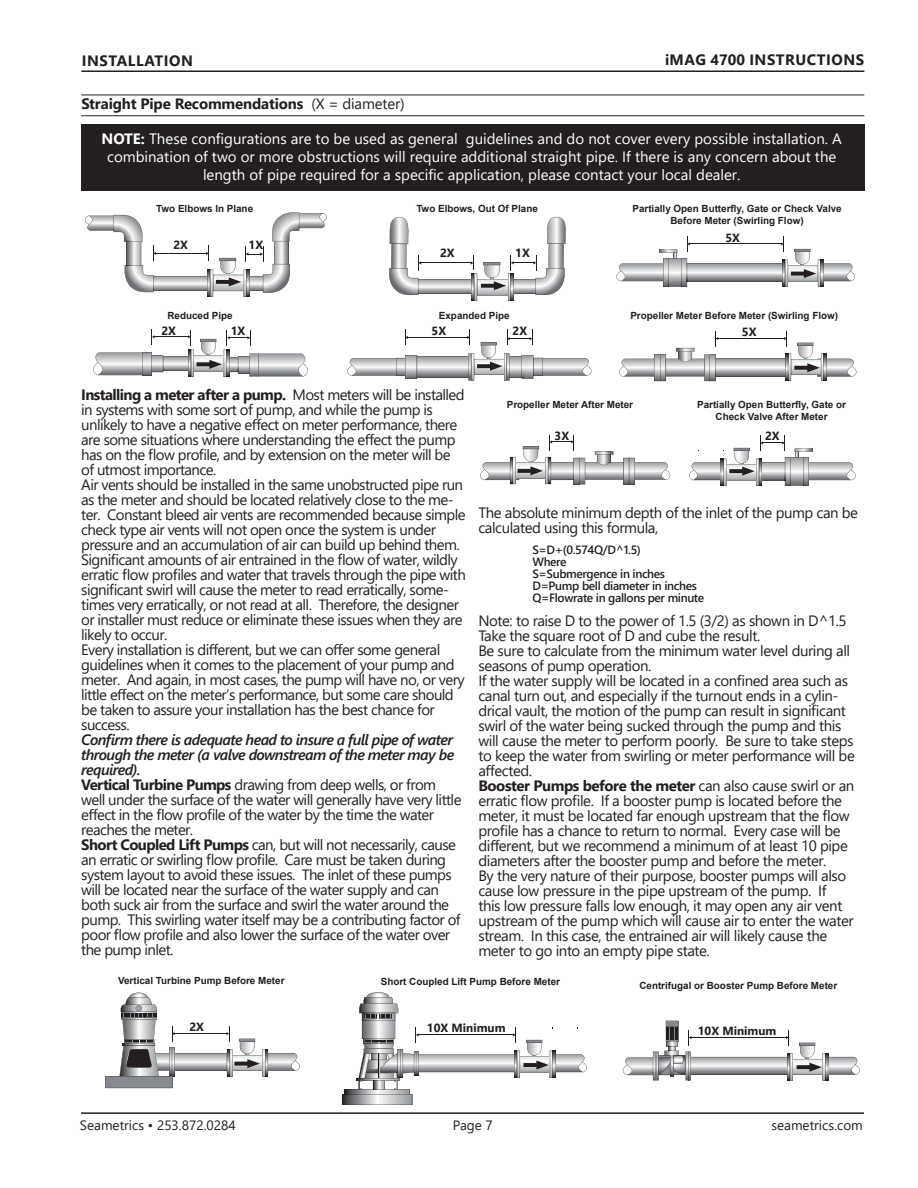
<style>
.page{position:relative;width:918px;height:1188px;background:#fff}
.page>*{position:absolute;margin:0;border:0;box-sizing:border-box;transform-origin:0 0}
.t1{font:15px/15px "Segoe UI";letter-spacing:-.04em;color:#231f20}
.t2{font:15px/18px "Segoe UI";color:#fff;text-align:center}
.t3{font:italic 600 15px/15px "Segoe UI";letter-spacing:-.04em;color:#231f20;text-align:justify}
.Heading_2{font:700 15px "Segoe UI";letter-spacing:-.01em;color:#231f20}
.Heading_2-2{font:700 15px "Segoe UI";letter-spacing:.035em;color:#231f20}
.Page_Header_Left{font:700 15px "Segoe UI";letter-spacing:.035em;color:#231f20}
.t4{font:13.5px "Segoe UI";color:#231f20}
.t5{font:600 12px "Segoe UI";letter-spacing:-.03em;color:#231f20}
.t6{font:700 11.85px "Segoe UI";color:#231f20}
.t7{font:700 9.9px "Arial";color:#231f20}
.s1{font-weight:400}
.s2{font-weight:700}
</style>
<div class="page">
<hr style="left:81px;top:70px;width:783px;height:2px;background:#231f20">
<hr style="left:81px;top:1112px;width:783px;height:2px;background:#231f20">
<hr style="left:81px;top:95px;width:783px;height:1px;background:#231f20">
<hr style="left:81px;top:115px;width:783px;height:1px;background:#231f20">
<div style="left:81px;top:124px;width:783px;height:67px;background:#231f20"></div>
<svg style="left:85px;top:212px;width:242px;height:85px"></svg>
<svg style="left:389px;top:217px;width:177px;height:84px"></svg>
<svg style="left:93px;top:329px;width:215px;height:48px"></svg>
<svg style="left:347px;top:330px;width:245px;height:50px"></svg>
<svg style="left:480px;top:435px;width:190px;height:49px"></svg>
<svg style="left:619px;top:332px;width:237px;height:49px"></svg>
<div style="left:820px;top:330px;width:38px;height:21px;background:#fff"></div>
<svg style="left:616px;top:236px;width:239px;height:51px"></svg>
<div style="left:818px;top:234px;width:38px;height:20px;background:#fff"></div>
<svg style="left:105px;top:993px;width:195px;height:95px"></svg>
<div style="left:261px;top:1023px;width:38px;height:20px;background:#fff"></div>
<svg style="left:689px;top:435px;width:167px;height:51px"></svg>
<svg style="left:623px;top:1021px;width:237px;height:59px"></svg>
<div style="left:822px;top:1028px;width:38px;height:20px;background:#fff"></div>
<svg style="left:342px;top:992px;width:245px;height:113px"></svg>
<div style="left:550px;top:1029px;width:30px;height:21px;background:#fff"></div>
<p class="Heading_2-2" style="left:665px;top:45px;width:201px">iMAG 4700 INSTRUCTIONS</p>
<p class="Page_Header_Left" style="left:82px;top:46px;width:113px">INSTALLATION</p>
<p class="Heading_2" style="left:81px;top:89px;width:325px">Straight Pipe Recommendations <span class="s1">(X = diameter)</span></p>
<p class="t2" style="left:102px;top:129px;width:742px"><span class="s2">NOTE:</span> These configurations are to be used as general guidelines and do not cover every possible installation. A combination of two or more obstructions will require additional straight pipe. If there is any concern about the length of pipe required for a specific application, please contact your local dealer.</p>
<p class="t7" style="left:156px;top:202px;width:98px">Two Elbows In Plane</p>
<p class="t6" style="left:173px;top:234px;width:16px">2X</p>
<p class="t6" style="left:249px;top:234px;width:16px">1X</p>
<p class="t7" style="left:632px;top:201px;width:211px">Partially Open Butterfly, Gate or Check Valve</p>
<p class="t7" style="left:671px;top:213px;width:135px">Before Meter (Swirling Flow)</p>
<p class="t6" style="left:725px;top:226px;width:16px">5X</p>
<p class="t7" style="left:416px;top:202px;width:123px">Two Elbows, Out Of Plane</p>
<p class="t6" style="left:440px;top:242px;width:16px">2X</p>
<p class="t6" style="left:515px;top:242px;width:16px">1X</p>
<p class="t7" style="left:167px;top:308px;width:67px">Reduced Pipe</p>
<p class="t6" style="left:161px;top:320px;width:16px">2X</p>
<p class="t6" style="left:231px;top:320px;width:16px">1X</p>
<p class="t7" style="left:439px;top:308px;width:72px">Expanded Pipe</p>
<p class="t6" style="left:432px;top:320px;width:16px">5X</p>
<p class="t6" style="left:513px;top:320px;width:16px">2X</p>
<p class="t7" style="left:630px;top:308px;width:209px">Propeller Meter Before Meter (Swirling Flow)</p>
<p class="t6" style="left:742px;top:320px;width:16px">5X</p>
<p class="t1" style="left:81px;top:386px;width:385px"><span class="s2">Installing a meter after a pump.</span> Most meters will be installed in systems with some sort of pump, and while the pump is unlikely to have a negative effect on meter performance, there are some situations where understanding the effect the pump has on the flow profile, and by extension on the meter will be of utmost importance.</p>
<p class="t1" style="left:81px;top:476px;width:386px">Air vents should be installed in the same unobstructed pipe run as the meter and should be located relatively close to the me&shy;ter. Constant bleed air vents are recommended because simple check type air vents will not open once the system is under pressure and an accumulation of air can build up behind them.</p>
<p class="t1" style="left:81px;top:551px;width:386px">Significant amounts of air entrained in the flow of water, wildly erratic flow profiles and water that travels through the pipe with significant swirl will cause the meter to read erratically, some&shy;times very erratically, or not read at all. Therefore, the designer or installer must reduce or eliminate these issues when they are likely to occur.</p>
<p class="t1" style="left:81px;top:641px;width:385px">Every installation is different, but we can offer some general guidelines when it comes to the placement of your pump and meter. And again, in most cases, the pump will have no, or very little effect on the meter’s performance, but some care should be taken to assure your installation has the best chance for success.</p>
<p class="t3" style="left:81px;top:730px;width:374px">Confirm there is adequate head to insure a full pipe of water through the meter (a valve downstream of the meter may be required).</p>
<p class="t1" style="left:81px;top:776px;width:382px"><span class="s2">Vertical Turbine Pumps</span> drawing from deep wells, or from well under the surface of the water will generally have very little effect in the flow profile of the water by the time the water reaches the meter.</p>
<p class="t1" style="left:81px;top:836px;width:381px"><span class="s2">Short Coupled Lift Pumps</span> can, but will not necessarily, cause an erratic or swirling flow profile. Care must be taken during system layout to avoid these issues. The inlet of these pumps will be located near the surface of the water supply and can both suck air from the surface and swirl the water around the pump. This swirling water itself may be a contributing factor of poor flow profile and also lower the surface of the water over the pump inlet.</p>
<p class="t7" style="left:507px;top:398px;width:128px">Propeller Meter After Meter</p>
<p class="t6" style="left:555px;top:424px;width:16px">3X</p>
<p class="t7" style="left:697px;top:397px;width:150px">Partially Open Butterfly, Gate or</p>
<p class="t7" style="left:716px;top:409px;width:114px">Check Valve After Meter</p>
<p class="t6" style="left:765px;top:424px;width:16px">2X</p>
<p class="t1" style="left:478px;top:504px;width:381px">The absolute minimum depth of the inlet of the pump can be calculated using this formula,</p>
<p class="t5" style="left:532px;top:539px;width:110px">S=D+(0.574Q/D^1.5)</p>
<p class="t5" style="left:532px;top:551px;width:36px">Where</p>
<p class="t5" style="left:532px;top:563px;width:134px">S=Submergence in inches</p>
<p class="t5" style="left:532px;top:575px;width:166px">D=Pump bell diameter in inches</p>
<p class="t5" style="left:532px;top:587px;width:173px">Q=Flowrate in gallons per minute</p>
<p class="t1" style="left:478px;top:612px;width:370px">Note: to raise D to the power of 1.5 (3/2) as shown in D^1.5<br>Take the square root of D and cube the result.</p>
<p class="t1" style="left:478px;top:642px;width:373px">Be sure to calculate from the minimum water level during all seasons of pump operation.</p>
<p class="t1" style="left:478px;top:672px;width:378px">If the water supply will be located in a confined area such as canal turn out, and especially if the turnout ends in a cylin&shy;drical vault, the motion of the pump can result in significant swirl of the water being sucked through the pump and this will cause the meter to perform poorly. Be sure to take steps to keep the water from swirling or meter performance will be affected.</p>
<p class="t1" style="left:478px;top:777px;width:378px"><span class="s2">Booster Pumps before the meter</span> can also cause swirl or an erratic flow profile. If a booster pump is located before the meter, it must be located far enough upstream that the flow profile has a chance to return to normal. Every case will be different, but we recommend a minimum of at least 10 pipe diameters after the booster pump and before the meter.</p>
<p class="t1" style="left:478px;top:867px;width:377px">By the very nature of their purpose, booster pumps will also cause low pressure in the pipe upstream of the pump. If<br>this low pressure falls low enough, it may open any air vent upstream of the pump which will cause air to enter the water stream. In this case, the entrained air will likely cause the meter to go into an empty pipe state.</p>
<p class="t7" style="left:118px;top:974px;width:168px">Vertical Turbine Pump Before Meter</p>
<p class="t6" style="left:190px;top:1016px;width:16px">2X</p>
<p class="t7" style="left:381px;top:975px;width:181px">Short Coupled Lift Pump Before Meter</p>
<p class="t6" style="left:427px;top:1016px;width:80px">10X Minimum</p>
<p class="t7" style="left:639px;top:978px;width:199px">Centrifugal or Booster Pump Before Meter</p>
<p class="t6" style="left:698px;top:1020px;width:80px">10X Minimum</p>
<p class="t4" style="left:80px;top:1113px;width:157px">Seametrics • 253.872.0284</p>
<p class="t4" style="left:453px;top:1113px;width:41px">Page 7</p>
<p class="t4" style="left:771px;top:1113px;width:93px">seametrics.com</p>
</div>
